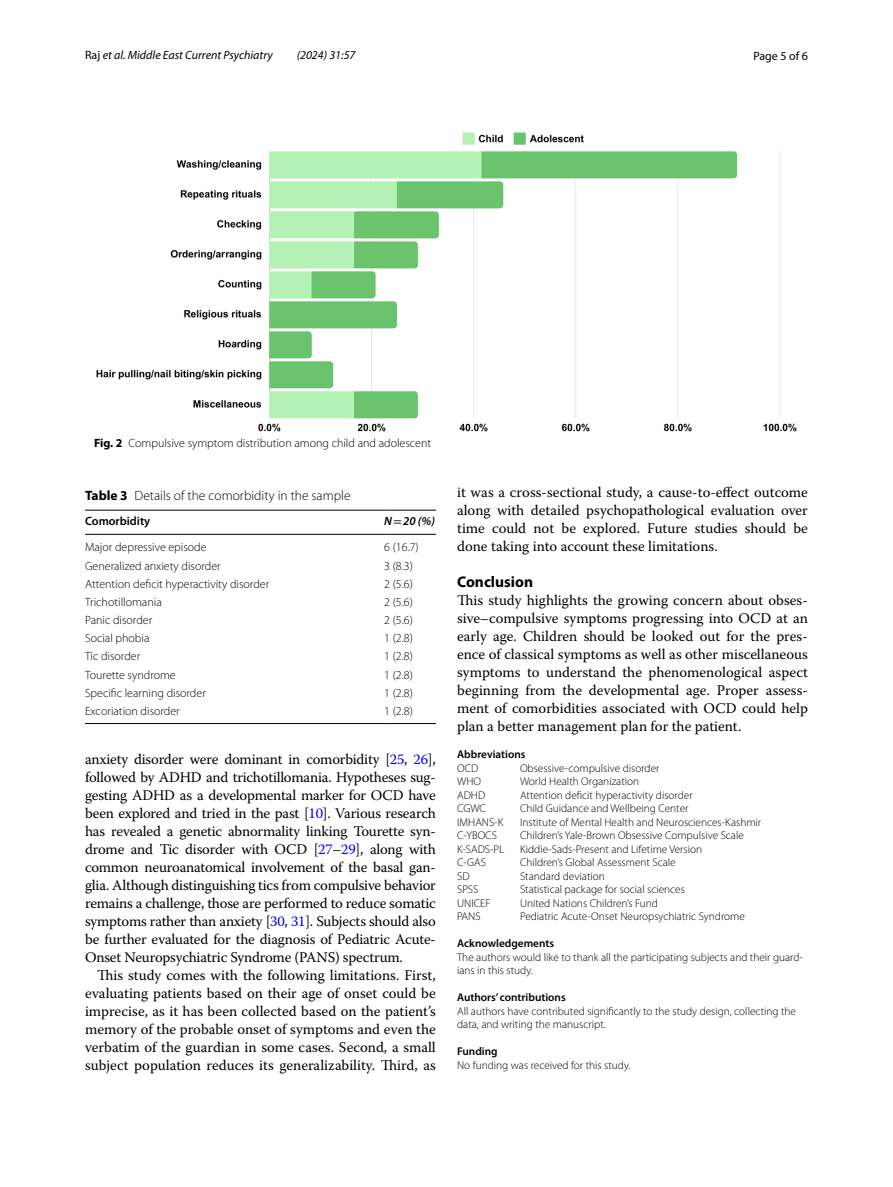
<style>
.page{position:relative;width:893px;height:1187px;background:#fff}
.page>*{position:absolute;margin:0;border:0;box-sizing:border-box;transform-origin:0 0}
.t1{font:700 15.45px "Myriad Pro";color:#000}
.t2{font:14.7px/18px "Warnock Pro";color:#000;text-align:justify}
.t3{font:300 13.5px "Myriad Pro";color:#000}
.t4{font:300 12px "Myriad Pro";color:#000}
.t5{font:italic 12px "Myriad Pro";color:#000}
.t6{font:600 12px "Myriad Pro";color:#000}
.t7{font:12px "Myriad Pro";color:#000}
.t8{font:italic 600 12px "Myriad Pro";color:#000}
.t9{font:300 11.25px/13.5px "Myriad Pro";color:#000}
.t10{font:600 11.25px "Myriad Pro";color:#000}
.s1{font-style:normal}
.s2{font-weight:700}
.s3{font-family:"STIX";font-weight:400;font-style:normal}
.s4{color:#00f}
</style>
<div class="page">
<img style="left:96px;top:133px;width:701px;height:298px">
<hr style="left:85px;top:510px;width:299px;height:1px;background:#000">
<hr style="left:85px;top:534px;width:299px;height:1px;background:#000">
<hr style="left:384px;top:510px;width:52px;height:1px;background:#000">
<hr style="left:384px;top:534px;width:52px;height:1px;background:#000">
<hr style="left:85px;top:723px;width:299px;height:1px;background:#000">
<hr style="left:384px;top:723px;width:52px;height:1px;background:#000">
<p class="t5" style="left:85px;top:48px;width:189px"><span class="s1">Raj</span> et al. Middle East Current Psychiatry</p>
<p class="t5" style="left:297px;top:48px;width:60px">(2024) 31:57</p>
<p class="t7" style="left:753px;top:48px;width:56px">Page 5 of 6</p>
<p class="t4" style="left:94px;top:436px;width:339px"><span class="s2">Fig. 2</span> Compulsive symptom distribution among child and adolescent</p>
<p class="t3" style="left:85px;top:488px;width:267px"><span class="s2">Table 3</span> Details of the comorbidity in the sample</p>
<p class="t6" style="left:85px;top:513px;width:67px">Comorbidity</p>
<p class="t8" style="left:384px;top:513px;width:52px">N<span class="s3">=</span>20 (%)</p>
<p class="t4" style="left:85px;top:541px;width:123px">Major depressive episode</p>
<p class="t4" style="left:384px;top:541px;width:36px">6 (16.7)</p>
<p class="t4" style="left:85px;top:559px;width:137px">Generalized anxiety disorder</p>
<p class="t4" style="left:384px;top:559px;width:30px">3 (8.3)</p>
<p class="t4" style="left:85px;top:577px;width:186px">Attention deficit hyperactivity disorder</p>
<p class="t4" style="left:384px;top:577px;width:30px">2 (5.6)</p>
<p class="t4" style="left:85px;top:595px;width:78px">Trichotillomania</p>
<p class="t4" style="left:384px;top:595px;width:30px">2 (5.6)</p>
<p class="t4" style="left:85px;top:613px;width:69px">Panic disorder</p>
<p class="t4" style="left:384px;top:613px;width:30px">2 (5.6)</p>
<p class="t4" style="left:85px;top:631px;width:66px">Social phobia</p>
<p class="t4" style="left:384px;top:631px;width:30px">1 (2.8)</p>
<p class="t4" style="left:85px;top:649px;width:57px">Tic disorder</p>
<p class="t4" style="left:384px;top:649px;width:30px">1 (2.8)</p>
<p class="t4" style="left:85px;top:668px;width:92px">Tourette syndrome</p>
<p class="t4" style="left:384px;top:668px;width:30px">1 (2.8)</p>
<p class="t4" style="left:85px;top:686px;width:122px">Specific learning disorder</p>
<p class="t4" style="left:384px;top:686px;width:30px">1 (2.8)</p>
<p class="t4" style="left:85px;top:704px;width:96px">Excoriation disorder</p>
<p class="t4" style="left:384px;top:704px;width:30px">1 (2.8)</p>
<p class="t2" style="left:85px;top:749px;width:352px">anxiety disorder were dominant in comorbidity [<span class="s4">25</span>, <span class="s4">26</span>], followed by ADHD and trichotillomania. Hypotheses sug&shy;gesting ADHD as a developmental marker for OCD have been explored and tried in the past [<span class="s4">10</span>]. Various research has revealed a genetic abnormality linking Tourette syn&shy;drome and Tic disorder with OCD [<span class="s4">27</span>–<span class="s4">29</span>], along with common neuroanatomical involvement of the basal gan&shy;glia. Although distinguishing tics from compulsive behavior remains a challenge, those are performed to reduce somatic symptoms rather than anxiety [<span class="s4">30</span>, <span class="s4">31</span>]. Subjects should also be further evaluated for the diagnosis of Pediatric Acute-Onset Neuropsychiatric Syndrome (PANS) spectrum.</p>
<p class="t2" style="left:85px;top:965px;width:352px;text-indent:12px">This study comes with the following limitations. First, evaluating patients based on their age of onset could be imprecise, as it has been collected based on the patient’s memory of the probable onset of symptoms and even the verbatim of the guardian in some cases. Second, a small subject population reduces its generalizability. Third, as</p>
<p class="t2" style="left:457px;top:482px;width:352px">it was a cross-sectional study, a cause-to-effect outcome along with detailed psychopathological evaluation over time could not be explored. Future studies should be done taking into account these limitations.</p>
<p class="t1" style="left:457px;top:571px;width:77px">Conclusion</p>
<p class="t2" style="left:457px;top:591px;width:352px">This study highlights the growing concern about obses&shy;sive–compulsive symptoms progressing into OCD at an early age. Children should be looked out for the pres&shy;ence of classical symptoms as well as other miscellaneous symptoms to understand the phenomenological aspect beginning from the developmental age. Proper assess&shy;ment of comorbidities associated with OCD could help plan a better management plan for the patient.</p>
<p class="t10" style="left:457px;top:747px;width:70px">Abbreviations</p>
<p class="t9" style="left:457px;top:761px;width:23px">OCD</p>
<p class="t9" style="left:520px;top:761px;width:141px">Obsessive-compulsive disorder</p>
<p class="t9" style="left:457px;top:774px;width:25px">WHO</p>
<p class="t9" style="left:520px;top:774px;width:121px">World Health Organization</p>
<p class="t9" style="left:457px;top:788px;width:30px">ADHD</p>
<p class="t9" style="left:520px;top:788px;width:174px">Attention deficit hyperactivity disorder</p>
<p class="t9" style="left:457px;top:801px;width:30px">CGWC</p>
<p class="t9" style="left:520px;top:801px;width:170px">Child Guidance and Wellbeing Center</p>
<p class="t9" style="left:457px;top:815px;width:48px">IMHANS-K</p>
<p class="t9" style="left:520px;top:815px;width:243px">Institute of Mental Health and Neurosciences-Kashmir</p>
<p class="t9" style="left:457px;top:828px;width:41px">C-YBOCS</p>
<p class="t9" style="left:520px;top:828px;width:225px">Children’s Yale-Brown Obsessive Compulsive Scale</p>
<p class="t9" style="left:457px;top:842px;width:49px">K-SADS-PL</p>
<p class="t9" style="left:520px;top:842px;width:184px">Kiddie-Sads-Present and Lifetime Version</p>
<p class="t9" style="left:457px;top:855px;width:30px">C-GAS</p>
<p class="t9" style="left:520px;top:855px;width:157px">Children’s Global Assessment Scale</p>
<p class="t9" style="left:457px;top:869px;width:14px">SD</p>
<p class="t9" style="left:520px;top:869px;width:86px">Standard deviation</p>
<p class="t9" style="left:457px;top:882px;width:23px">SPSS</p>
<p class="t9" style="left:520px;top:882px;width:166px">Statistical package for social sciences</p>
<p class="t9" style="left:457px;top:896px;width:35px">UNICEF</p>
<p class="t9" style="left:520px;top:896px;width:140px">United Nations Children’s Fund</p>
<p class="t9" style="left:457px;top:909px;width:25px">PANS</p>
<p class="t9" style="left:520px;top:909px;width:226px">Pediatric Acute-Onset Neuropsychiatric Syndrome</p>
<p class="t10" style="left:457px;top:936px;width:98px">Acknowledgements</p>
<p class="t9" style="left:457px;top:950px;width:347px">The authors would like to thank all the participating subjects and their guard&shy;ians in this study.</p>
<p class="t10" style="left:457px;top:990px;width:110px">Authors’ contributions</p>
<p class="t9" style="left:457px;top:1004px;width:340px">All authors have contributed significantly to the study design, collecting the data, and writing the manuscript.</p>
<p class="t10" style="left:457px;top:1044px;width:42px">Funding</p>
<p class="t9" style="left:457px;top:1058px;width:175px">No funding was received for this study.</p>
</div>
